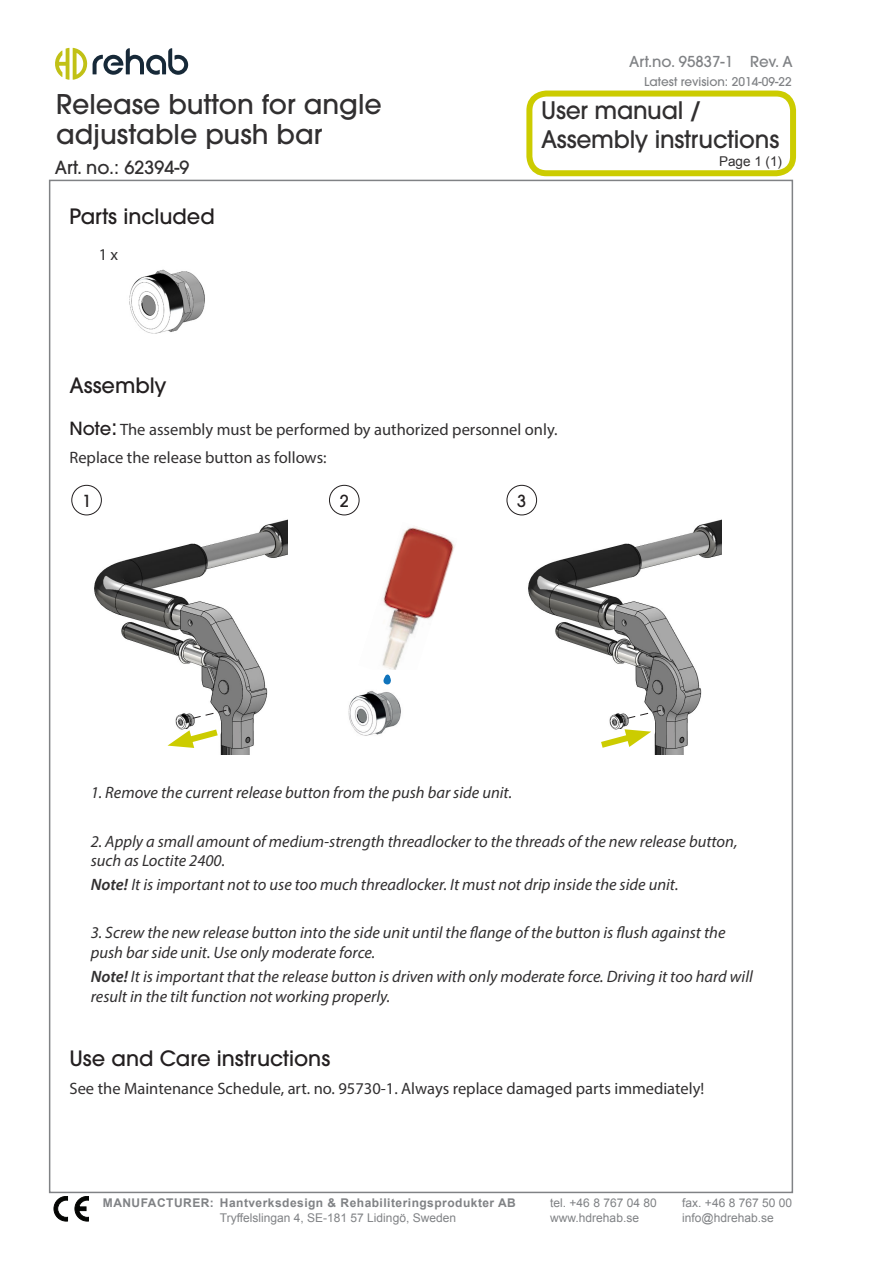
<style>
.page{position:relative;width:893px;height:1263px;background:#fff}
.page>*{position:absolute;margin:0;border:0;box-sizing:border-box;transform-origin:0 0}
.t1{font:500 27px/30px "ITC Avant Garde Pro";color:#312f30}
.t2{font:500 24px "ITC Avant Garde Pro";letter-spacing:-.01em;color:#312f30}
.Rubrik_1{font:500 21px "ITC Avant Garde Pro";color:#231f20}
.t3{font:500 18px "ITC Avant Garde Pro";color:#312f30}
.brödtext{font:italic 16.5px/19.8px "Myriad Pro";color:#312f30}
.brödtext-2{font:16.5px "Myriad Pro";color:#312f30}
.Rubrik_1-2{font:16.5px "Myriad Pro";color:#312f30}
.t4{font:500 16.5px "ITC Avant Garde Pro";color:#231f20}
.t5{font:500 15px "ITC Avant Garde Pro";color:#808285}
.t6{font:13.5px "Arial";color:#312f30}
.t7{font:12px "Arial";color:#808285}
.t8{font:700 12px "Arial";letter-spacing:.04em;color:#808285}
.t9{font:500 12px "ITC Avant Garde Pro";color:#808285}
.s1{font-family:"ITC Avant Garde Pro";font-weight:500;font-size:18px;color:#231f20}
.s2{font-family:"ITC Avant Garde Pro";font-weight:500;font-size:21px;color:#231f20}
.s3{font-weight:600}
</style>
<div class="page">
<svg style="left:55px;top:48px;width:133px;height:32px"></svg>
<div style="left:526px;top:91px;width:270px;height:85px;border:6px solid #cc0;border-radius:17px"></div>
<svg style="left:75px;top:1196px;width:14px;height:25px"></svg>
<svg style="left:54px;top:1196px;width:14px;height:25px"></svg>
<img style="left:94px;top:519px;width:193px;height:235px">
<img style="left:528px;top:519px;width:194px;height:235px">
<img style="left:129px;top:269px;width:76px;height:65px">
<div style="left:329px;top:485px;width:31px;height:30px;border:1px solid #231f20;border-radius:50%"></div>
<div style="left:71px;top:485px;width:31px;height:30px;border:1px solid #231f20;border-radius:50%"></div>
<div style="left:506px;top:485px;width:31px;height:30px;border:1px solid #231f20;border-radius:50%"></div>
<img style="left:382px;top:527px;width:73px;height:143px">
<img style="left:348px;top:691px;width:53px;height:45px">
<svg style="left:383px;top:674px;width:8px;height:11px"></svg>
<svg style="left:168px;top:725px;width:56px;height:24px"></svg>
<svg style="left:594px;top:728px;width:57px;height:24px"></svg>
<svg style="left:192px;top:709px;width:35px;height:10px"></svg>
<svg style="left:626px;top:709px;width:36px;height:10px"></svg>
<p class="t5" style="left:629px;top:52px;width:105px">Art.no. 95837-1</p>
<p class="t2" style="left:541px;top:95px;width:162px">User manual /</p>
<p class="t2" style="left:541px;top:124px;width:240px">Assembly instructions</p>
<p class="t5" style="left:750px;top:52px;width:44px">Rev. A</p>
<p class="t9" style="left:644px;top:74px;width:149px">Latest revision: 2014-09-22</p>
<p class="t1" style="left:56px;top:89px;width:327px">Release button for angle adjustable push bar</p>
<p class="t3" style="left:55px;top:156px;width:136px">Art. no.: 62394-9</p>
<p class="t6" style="left:719px;top:152px;width:65px">Page 1 (1)</p>
<p class="Rubrik_1" style="left:69px;top:202px;width:147px">Parts included</p>
<p class="brödtext-2" style="left:99px;top:245px;width:21px">1 x</p>
<p class="Rubrik_1" style="left:69px;top:372px;width:99px">Assembly</p>
<p class="Rubrik_1-2" style="left:69px;top:419px;width:490px"><span class="s1">Note</span><span class="s2">:</span> The assembly must be performed by authorized personnel only.</p>
<p class="brödtext-2" style="left:69px;top:448px;width:259px">Replace the release button as follows:</p>
<p class="t4" style="left:82px;top:490px;width:11px">1</p>
<p class="t4" style="left:340px;top:490px;width:11px">2</p>
<p class="t4" style="left:517px;top:490px;width:11px">3</p>
<p class="brödtext" style="left:91px;top:783px;width:423px">1. Remove the current release button from the push bar side unit.</p>
<p class="brödtext" style="left:91px;top:831px;width:648px">2. Apply a small amount of medium-strength threadlocker to the threads of the new release button, such as Loctite 2400.</p>
<p class="brödtext" style="left:91px;top:875px;width:589px"><span class="s3">Note!</span> It is important not to use too much threadlocker. It must not drip inside the side unit.</p>
<p class="brödtext" style="left:91px;top:923px;width:636px">3. Screw the new release button into the side unit until the flange of the button is flush against the push bar side unit. Use only moderate force.</p>
<p class="brödtext" style="left:91px;top:967px;width:664px"><span class="s3">Note!</span> It is important that the release button is driven with only moderate force. Driving it too hard will result in the tilt function not working properly.</p>
<p class="Rubrik_1" style="left:69px;top:1044px;width:262px">Use and Care instructions</p>
<p class="brödtext-2" style="left:69px;top:1078px;width:636px">See the Maintenance Schedule, art. no. 95730-1. Always replace damaged parts immediately!</p>
<p class="t8" style="left:103px;top:1195px;width:415px">MANUFACTURER: Hantverksdesign &amp; Rehabiliteringsprodukter AB</p>
<p class="t7" style="left:220px;top:1210px;width:238px">Tryffelslingan 4, SE-181 57 Lidingö, Sweden</p>
<p class="t7" style="left:550px;top:1195px;width:108px">tel. +46 8 767 04 80</p>
<p class="t7" style="left:682px;top:1195px;width:111px">fax. +46 8 767 50 00</p>
<p class="t7" style="left:550px;top:1210px;width:90px">www.hdrehab.se</p>
<p class="t7" style="left:682px;top:1210px;width:93px">info@hdrehab.se</p>
</div>
